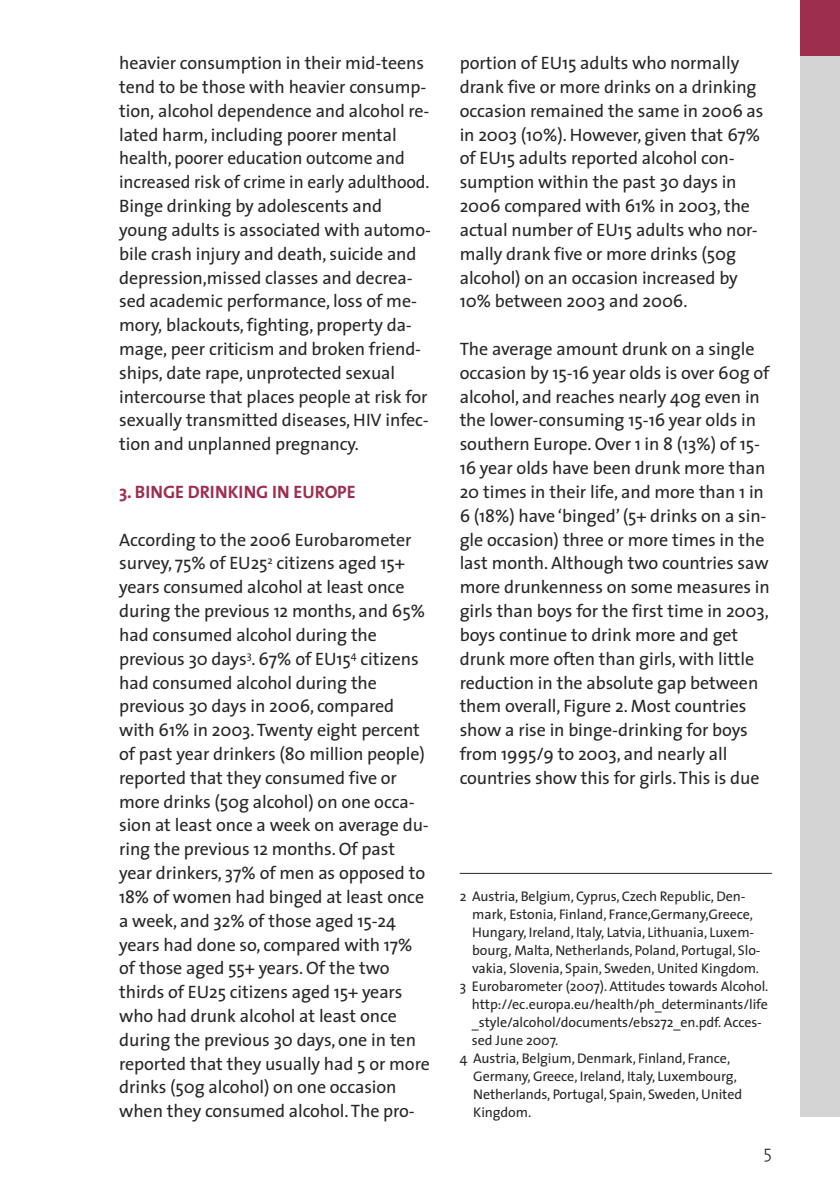
<style>
.page{position:relative;width:840px;height:1191px;background:#fff}
.page>*{position:absolute;margin:0;border:0;box-sizing:border-box;transform-origin:0 0}
.t1{font:18px/23.8px "The Sans";letter-spacing:-.005em;color:#272627}
.t2{font:700 18px "The Sans";letter-spacing:-.005em;color:#9d2e4e}
.t3{font:300 18px "The Sans";color:#272627}
.t4{font:14px "The Sans";letter-spacing:-.005em;color:#272627}
</style>
<div class="page">
<div style="left:799px;top:0;width:40px;height:57px;background:#9d2e4e"></div>
<div style="left:799px;top:57px;width:40px;height:1060px;background:#d4d4d4"></div>
<hr style="left:459px;top:873px;width:312px;height:1px;background:#272627">
<p class="t1" style="left:119px;top:53px;width:313px">heavier consumption in their mid-teens tend to be those with heavier consump&shy;tion, alcohol dependence and alcohol re&shy;lated harm, including poorer mental health, poorer education outcome and increased risk of crime in early adulthood.<br>Binge drinking by adolescents and young adults is associated with automo&shy;bile crash injury and death, suicide and depression,missed classes and decrea&shy;sed academic performance, loss of me&shy;mory, blackouts, fighting, property da&shy;mage, peer criticism and broken friend&shy;ships, date rape, unprotected sexual intercourse that places people at risk for sexually transmitted diseases, HIV infec&shy;tion and unplanned pregnancy.</p>
<p class="t2" style="left:119px;top:485px;width:238px">3. BINGE DRINKING IN EUROPE</p>
<p class="t1" style="left:119px;top:529px;width:312px">According to the 2006 Eurobarometer survey, 75% of EU25<sup>2</sup> citizens aged 15+ years consumed alcohol at least once during the previous 12 months, and 65% had consumed alcohol during the previous 30 days<sup>3</sup>. 67% of EU15<sup>4</sup> citizens had consumed alcohol during the previous 30 days in 2006, compared with 61% in 2003.Twenty eight percent of past year drinkers (80 million people) reported that they consumed five or more drinks (50g alcohol) on one occa&shy;sion at least once a week on average du&shy;ring the previous 12 months. Of past year drinkers, 37% of men as opposed to 18% of women had binged at least once a week, and 32% of those aged 15-24 years had done so, compared with 17% of those aged 55+ years. Of the two thirds of EU25 citizens aged 15+ years who had drunk alcohol at least once during the previous 30 days, one in ten reported that they usually had 5 or more drinks (50g alcohol) on one occasion when they consumed alcohol.The pro-</p>
<p class="t1" style="left:459px;top:53px;width:305px">portion of EU15 adults who normally drank five or more drinks on a drinking occasion remained the same in 2006 as in 2003 (10%). However, given that 67% of EU15 adults reported alcohol con&shy;sumption within the past 30 days in 2006 compared with 61% in 2003, the actual number of EU15 adults who nor&shy;mally drank five or more drinks (50g alcohol) on an occasion increased by 10% between 2003 and 2006.</p>
<p class="t1" style="left:459px;top:339px;width:311px">The average amount drunk on a single occasion by 15-16 year olds is over 60g of alcohol, and reaches nearly 40g even in the lower-consuming 15-16 year olds in southern Europe. Over 1 in 8 (13%) of 15- 16 year olds have been drunk more than 20 times in their life, and more than 1 in 6 (18%) have ‘binged’(5+ drinks on a sin&shy;gle occasion) three or more times in the last month. Although two countries saw more drunkenness on some measures in girls than boys for the first time in 2003, boys continue to drink more and get drunk more often than girls, with little reduction in the absolute gap between them overall, Figure 2. Most countries show a rise in binge-drinking for boys from 1995/9 to 2003, and nearly all countries show this for girls.This is due</p>
<p class="t4" style="left:459px;top:891px;width:287px">2 Austria, Belgium, Cyprus, Czech Republic, Den-</p>
<p class="t4" style="left:472px;top:909px;width:282px">mark, Estonia, Finland, France,Germany,Greece,</p>
<p class="t4" style="left:472px;top:927px;width:283px">Hungary, Ireland, Italy, Latvia, Lithuania, Luxem-</p>
<p class="t4" style="left:472px;top:945px;width:290px">bourg, Malta, Netherlands, Poland, Portugal, Slo-</p>
<p class="t4" style="left:472px;top:963px;width:288px">vakia, Slovenia, Spain, Sweden, United Kingdom.</p>
<p class="t4" style="left:459px;top:981px;width:310px">3 Eurobarometer (2007). Attitudes towards Alcohol.</p>
<p class="t4" style="left:471px;top:999px;width:297px">http://ec.europa.eu/health/ph_determinants/life</p>
<p class="t4" style="left:471px;top:1017px;width:291px">_style/alcohol/documents/ebs272_en.pdf. Acces-</p>
<p class="t4" style="left:471px;top:1035px;width:88px">sed June 2007.</p>
<p class="t4" style="left:459px;top:1053px;width:272px">4 Austria, Belgium, Denmark, Finland, France,</p>
<p class="t4" style="left:473px;top:1071px;width:265px">Germany, Greece, Ireland, Italy, Luxembourg,</p>
<p class="t4" style="left:473px;top:1089px;width:270px">Netherlands, Portugal, Spain, Sweden, United</p>
<p class="t4" style="left:473px;top:1107px;width:60px">Kingdom.</p>
<p class="t3" style="left:763px;top:1144px;width:10px">5</p>
</div>
